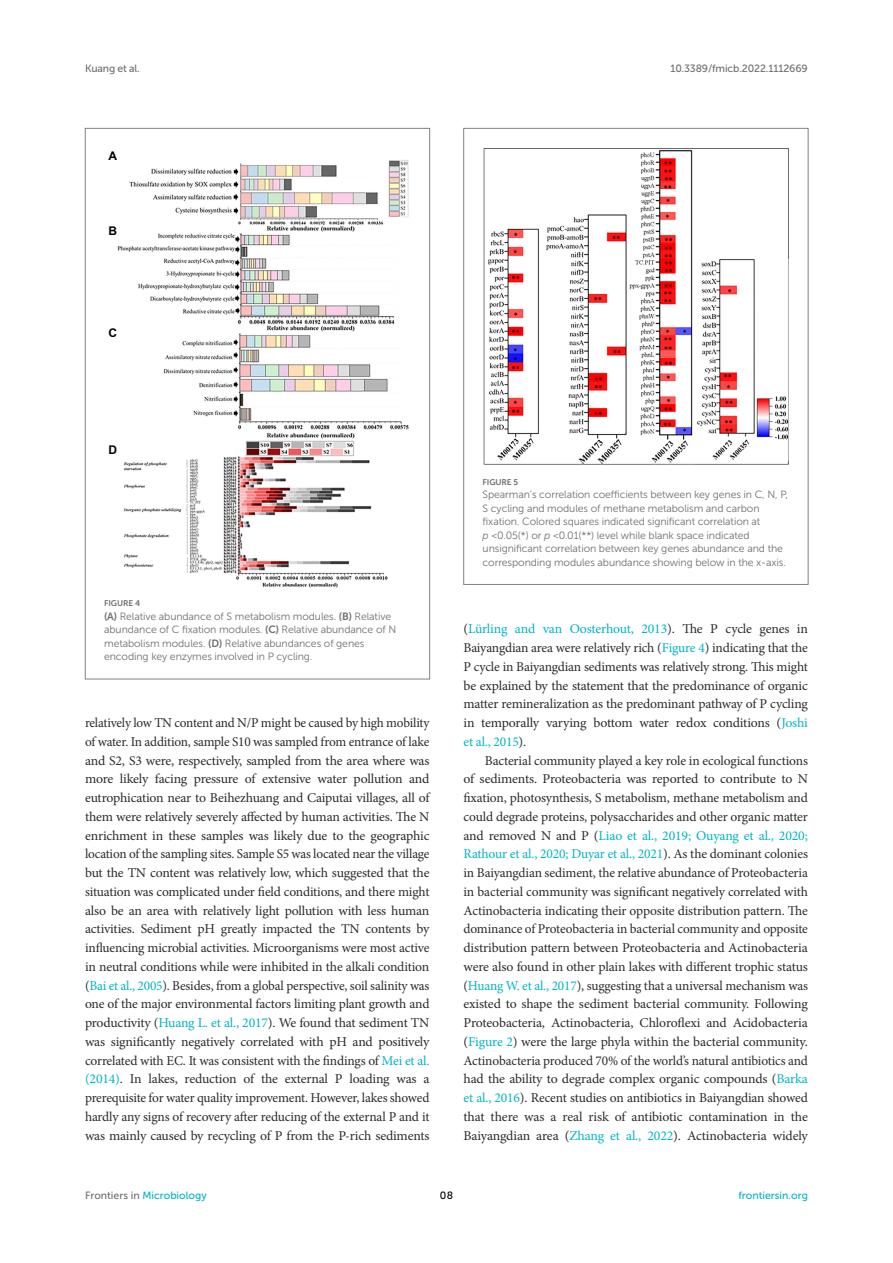
<style>
.page{position:relative;width:893px;height:1263px;background:#fff}
.page>*{position:absolute;margin:0;border:0;box-sizing:border-box;transform-origin:0 0}
.TEXT_FLUSH{font:13.5px/18.8px "Minion Pro";letter-spacing:-.015em;color:#2b2b2a;text-align:justify}
.TEXT{font:13.5px/18.8px "Minion Pro";letter-spacing:-.01em;color:#2b2b2a;text-align:justify}
.t1{font:700 12px "Arial";color:#000}
.FIG_LEG{font:10.5px/13.5px "Museo Sans 300";letter-spacing:-.01em;color:#706f70}
.t2{font:10.5px "Museo Sans 500";color:#00b4c4}
.t3{font:10.5px "Museo Sans 500";letter-spacing:-.015em;color:#706f70}
.t4{font:10.5px "Museo Sans 500";color:#000}
.FIG_HD{font:8.25px "Museo Sans 700";letter-spacing:-.01em;color:#706f70}
.s1{font-family:"Museo Sans 700"}
.s2{color:#00b4c4}
.s3{font-style:italic}
.s4{color:#706f70}
</style>
<div class="page">
<img style="left:117px;top:160px;width:292px;height:427px">
<img style="left:483px;top:148px;width:306px;height:317px">
<div style="left:463px;top:128px;width:345px;height:457px;border:1px solid #808285"></div>
<p class="t3" style="left:85px;top:63px;width:56px">Kuang et al.</p>
<p class="t3" style="left:670px;top:63px;width:139px">10.3389/fmicb.2022.1112669</p>
<p class="t1" style="left:108px;top:147px;width:10px">A</p>
<p class="t1" style="left:108px;top:222px;width:10px">B</p>
<p class="t1" style="left:108px;top:324px;width:10px">C</p>
<p class="t1" style="left:108px;top:441px;width:10px">D</p>
<p class="FIG_HD" style="left:104px;top:599px;width:37px">FIGURE 4</p>
<p class="FIG_LEG" style="left:104px;top:609px;width:294px"><span class="s1">(A)</span> Relative abundance of S metabolism modules. <span class="s1">(B)</span> Relative abundance of C fixation modules. <span class="s1">(C)</span> Relative abundance of N metabolism modules. <span class="s1">(D)</span> Relative abundances of genes encoding key enzymes involved in P cycling.</p>
<p class="TEXT_FLUSH" style="left:85px;top:713px;width:346px">relatively low TN content and N/P might be caused by high mobility of water. In addition, sample S10 was sampled from entrance of lake and S2, S3 were, respectively, sampled from the area where was more likely facing pressure of extensive water pollution and eutrophication near to Beihezhuang and Caiputai villages, all of them were relatively severely affected by human activities. The N enrichment in these samples was likely due to the geographic location of the sampling sites. Sample S5 was located near the village but the TN content was relatively low, which suggested that the situation was complicated under field conditions, and there might also be an area with relatively light pollution with less human activities. Sediment pH greatly impacted the TN contents by influencing microbial activities. Microorganisms were most active in neutral conditions while were inhibited in the alkali condition (<span class="s2">Bai et al., 2005</span>). Besides, from a global perspective, soil salinity was one of the major environmental factors limiting plant growth and productivity (<span class="s2">Huang L. et al., 2017</span>). We found that sediment TN was significantly negatively correlated with pH and positively correlated with EC. It was consistent with the findings of <span class="s2">Mei et al. (2014)</span>. In lakes, reduction of the external P loading was a prerequisite for water quality improvement. However, lakes showed hardly any signs of recovery after reducing of the external P and it was mainly caused by recycling of P from the P-rich sediments</p>
<p class="FIG_HD" style="left:483px;top:477px;width:37px">FIGURE 5</p>
<p class="FIG_LEG" style="left:483px;top:488px;width:307px">Spearman’s correlation coefficients between key genes in C, N, P, S cycling and modules of methane metabolism and carbon fixation. Colored squares indicated significant correlation at<br><span class="s3">p</span> &lt; 0.05(*) or <span class="s3">p</span> &lt; 0.01(**) level while blank space indicated unsignificant correlation between key genes abundance and the corresponding modules abundance showing below in the x-axis.</p>
<p class="TEXT_FLUSH" style="left:463px;top:620px;width:346px">(<span class="s2">Lürling and van Oosterhout, 2013</span>). The P cycle genes in Baiyangdian area were relatively rich (<span class="s2">Figure 4</span>) indicating that the P cycle in Baiyangdian sediments was relatively strong. This might be explained by the statement that the predominance of organic matter remineralization as the predominant pathway of P cycling in temporally varying bottom water redox conditions (<span class="s2">Joshi et al., 2015</span>).</p>
<p class="TEXT" style="left:463px;top:751px;width:346px;text-indent:21px">Bacterial community played a key role in ecological functions of sediments. Proteobacteria was reported to contribute to N fixation, photosynthesis, S metabolism, methane metabolism and could degrade proteins, polysaccharides and other organic matter and removed N and P (<span class="s2">Liao et al., 2019; Ouyang et al., 2020; Rathour et al., 2020; Duyar et al., 2021</span>). As the dominant colonies in Baiyangdian sediment, the relative abundance of Proteobacteria in bacterial community was significant negatively correlated with Actinobacteria indicating their opposite distribution pattern. The dominance of Proteobacteria in bacterial community and opposite distribution pattern between Proteobacteria and Actinobacteria were also found in other plain lakes with different trophic status (<span class="s2">Huang W. et al., 2017</span>), suggesting that a universal mechanism was existed to shape the sediment bacterial community. Following Proteobacteria, Actinobacteria, Chloroflexi and Acidobacteria (<span class="s2">Figure 2</span>) were the large phyla within the bacterial community.<br>Actinobacteria produced 70% of the world’s natural antibiotics and had the ability to degrade complex organic compounds (<span class="s2">Barka et al., 2016</span>). Recent studies on antibiotics in Baiyangdian showed that there was a real risk of antibiotic contamination in the Baiyangdian area (<span class="s2">Zhang et al., 2022</span>). Actinobacteria widely</p>
<p class="t2" style="left:85px;top:1190px;width:123px"><span class="s4">Frontiers in</span> Microbiology</p>
<p class="t4" style="left:440px;top:1190px;width:15px">08</p>
<p class="t2" style="left:738px;top:1190px;width:71px">frontiersin.org</p>
</div>
